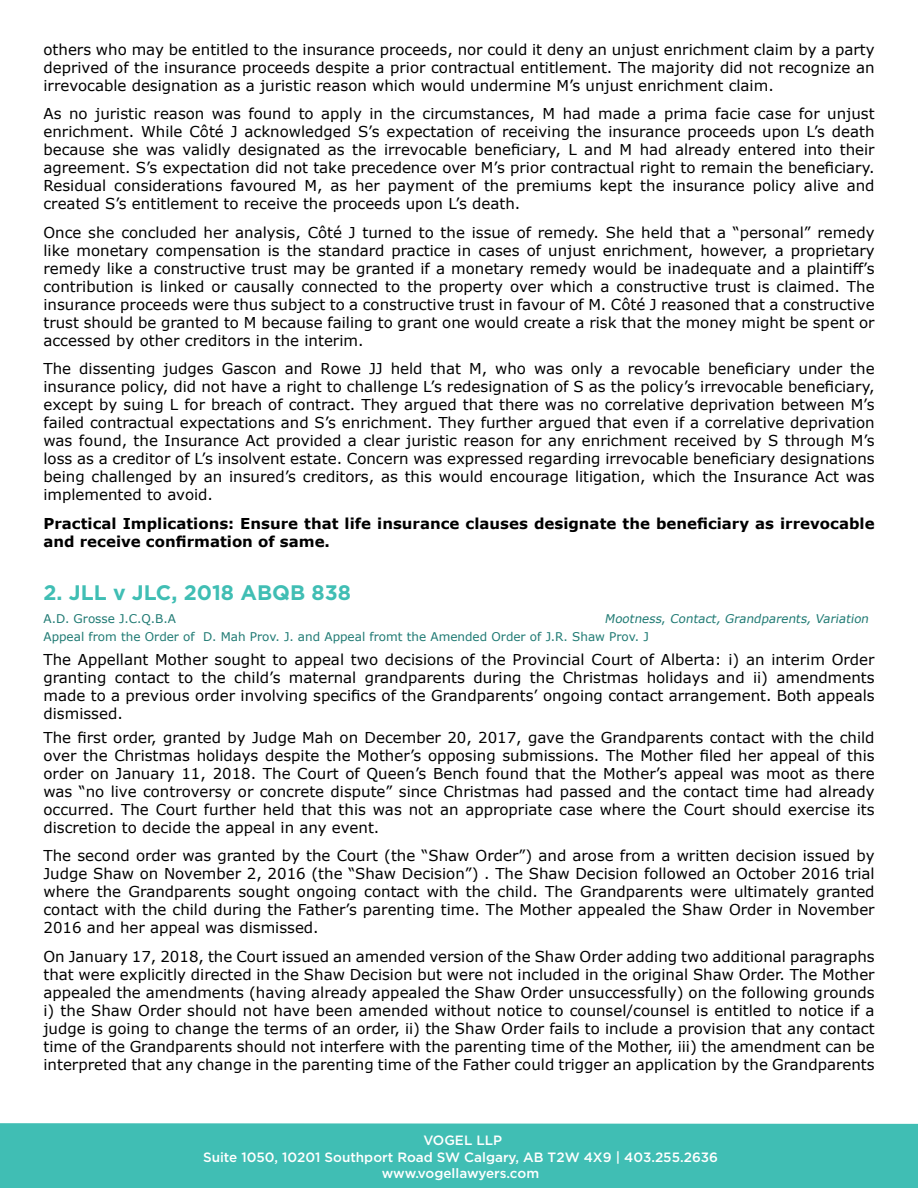
<style>
.page{position:relative;width:918px;height:1188px;background:#fff}
.page>*{position:absolute;margin:0;border:0;box-sizing:border-box;transform-origin:0 0}
.t1{font:700 21px "Gotham";color:#40beb4}
.t2{font:15px/18px "Verdana";color:#000;text-align:justify}
.t3{font:700 15px/18px "Verdana";color:#000}
.t4{font:500 13.5px/16.2px "Gotham";color:#fff;text-align:center}
.t5{font:12px/18px "Verdana";color:#1f7a73}
.s1{font-style:italic}
</style>
<div class="page">
<div style="left:0;top:1123px;width:918px;height:65px;background:#40beb4"></div>
<p class="t2" style="left:44px;top:40px;width:833px">others who may be entitled to the insurance proceeds, nor could it deny an unjust enrichment claim by a party deprived of the insurance proceeds despite a prior contractual entitlement. The majority did not recognize an irrevocable designation as a juristic reason which would undermine M’s unjust enrichment claim.</p>
<p class="t2" style="left:44px;top:105px;width:833px">As no juristic reason was found to apply in the circumstances, M had made a prima facie case for unjust enrichment. While Côté J acknowledged S’s expectation of receiving the insurance proceeds upon L’s death because she was validly designated as the irrevocable beneficiary, L and M had already entered into their agreement. S’s expectation did not take precedence over M’s prior contractual right to remain the beneficiary.<br>Residual considerations favoured M, as her payment of the premiums kept the insurance policy alive and created S’s entitlement to receive the proceeds upon L’s death.</p>
<p class="t2" style="left:44px;top:223px;width:833px">Once she concluded her analysis, Côté J turned to the issue of remedy. She held that a “personal” remedy like monetary compensation is the standard practice in cases of unjust enrichment, however, a proprietary remedy like a constructive trust may be granted if a monetary remedy would be inadequate and a plaintiff’s contribution is linked or causally connected to the property over which a constructive trust is claimed. The insurance proceeds were thus subject to a constructive trust in favour of M. Côté J reasoned that a constructive trust should be granted to M because failing to grant one would create a risk that the money might be spent or accessed by other creditors in the interim.</p>
<p class="t2" style="left:44px;top:360px;width:833px">The dissenting judges Gascon and Rowe JJ held that M, who was only a revocable beneficiary under the insurance policy, did not have a right to challenge L’s redesignation of S as the policy’s irrevocable beneficiary, except by suing L for breach of contract. They argued that there was no correlative deprivation between M’s failed contractual expectations and S’s enrichment. They further argued that even if a correlative deprivation was found, the Insurance Act provided a clear juristic reason for any enrichment received by S through M’s loss as a creditor of L’s insolvent estate. Concern was expressed regarding irrevocable beneficiary designations being challenged by an insured’s creditors, as this would encourage litigation, which the Insurance Act was implemented to avoid.</p>
<p class="t3" style="left:44px;top:514px;width:833px">Practical Implications: Ensure that life insurance clauses designate the beneficiary as irrevocable and receive confirmation of same.</p>
<h1 class="t1" style="left:44px;top:579px;width:309px">2. JLL v JLC, 2018 ABQB 838</h1>
<p class="t5" style="left:44px;top:609px;width:134px">A.D. Grosse J.C.Q.B.A</p>
<p class="t5" style="left:44px;top:609px;width:829px;text-indent:561px"><span class="s1">Mootness</span>, <span class="s1">Contact, Grandparents, Variation<br></span>Appeal from the Order of D. Mah Prov. J. and Appeal fromt the Amended Order of J.R. Shaw Prov. J</p>
<p class="t2" style="left:44px;top:650px;width:833px">The Appellant Mother sought to appeal two decisions of the Provincial Court of Alberta: i) an interim Order granting contact to the child’s maternal grandparents during the Christmas holidays and ii) amendments made to a previous order involving specifics of the Grandparents’ ongoing contact arrangement. Both appeals dismissed.</p>
<p class="t2" style="left:44px;top:728px;width:833px">The first order, granted by Judge Mah on December 20, 2017, gave the Grandparents contact with the child over the Christmas holidays despite the Mother’s opposing submissions. The Mother filed her appeal of this order on January 11, 2018. The Court of Queen’s Bench found that the Mother’s appeal was moot as there was “no live controversy or concrete dispute” since Christmas had passed and the contact time had already occurred. The Court further held that this was not an appropriate case where the Court should exercise its discretion to decide the appeal in any event.</p>
<p class="t2" style="left:44px;top:847px;width:833px">The second order was granted by the Court (the “Shaw Order”) and arose from a written decision issued by Judge Shaw on November 2, 2016 (the “Shaw Decision”) . The Shaw Decision followed an October 2016 trial where the Grandparents sought ongoing contact with the child. The Grandparents were ultimately granted contact with the child during the Father’s parenting time. The Mother appealed the Shaw Order in November 2016 and her appeal was dismissed.</p>
<p class="t2" style="left:44px;top:947px;width:833px">On January 17, 2018, the Court issued an amended version of the Shaw Order adding two additional paragraphs that were explicitly directed in the Shaw Decision but were not included in the original Shaw Order. The Mother appealed the amendments (having already appealed the Shaw Order unsuccessfully) on the following grounds i) the Shaw Order should not have been amended without notice to counsel/counsel is entitled to notice if a judge is going to change the terms of an order, ii) the Shaw Order fails to include a provision that any contact time of the Grandparents should not interfere with the parenting time of the Mother, iii) the amendment can be interpreted that any change in the parenting time of the Father could trigger an application by the Grandparents</p>
<p class="t4" style="left:203px;top:1132px;width:516px">VOGEL LLP<br>Suite 1050, 10201 Southport Road SW Calgary, AB T2W 4X9 | 403.255.2636 www.vogellawyers.com</p>
</div>
